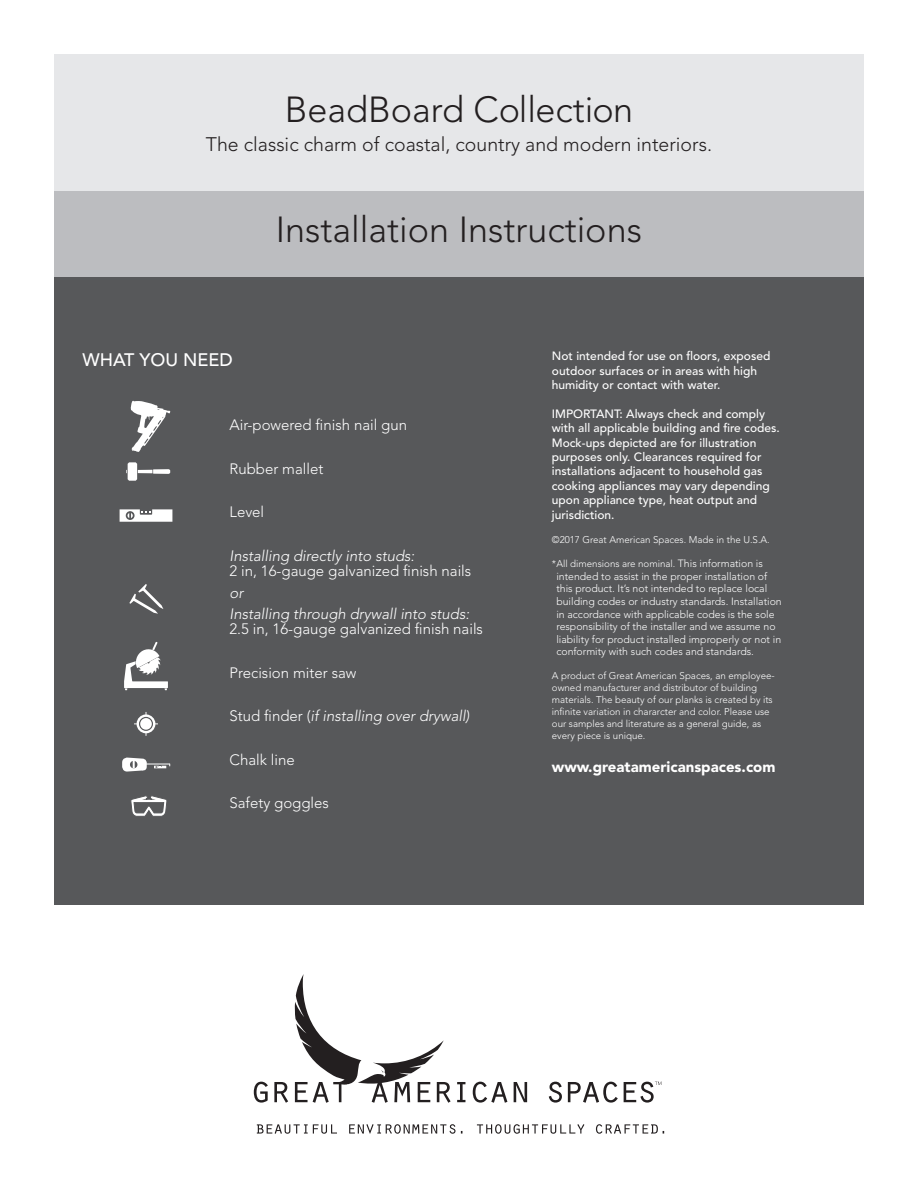
<style>
.page{position:relative;width:918px;height:1188px;background:#fff}
.page>*{position:absolute;margin:0;border:0;box-sizing:border-box;transform-origin:0 0}
.t1{font:300 36px "Avenir";color:#231f20}
.t2{font:300 19.5px "Avenir";color:#231f20}
.t3{font:500 18px "Avenir";color:#fff}
.t4{font:300 15px/15px "Avenir";color:#fff}
.t5{font:italic 300 15px "Avenir";color:#fff}
.t6{font:900 15px "Avenir";color:#fff}
.t7{font:500 12px/14.4px "Avenir";color:#fff}
.t8{font:300 10.5px/12.6px "Avenir";color:#fff}
.t9{font:300 9.75px/12px "Avenir";color:#fff}
.s1{font-style:italic}
.s2{font-style:normal}
.s3{font-size:10.5px}
</style>
<div class="page">
<div style="left:54px;top:277px;width:810px;height:627px;background:#57585a"></div>
<svg style="left:254px;top:974px;width:407px;height:129px"></svg>
<svg style="left:257px;top:1124px;width:407px;height:10px"></svg>
<svg style="left:126px;top:462px;width:11px;height:19px"></svg>
<svg style="left:153px;top:469px;width:17px;height:5px"></svg>
<hr style="left:138px;top:470px;width:14px;height:3px;background:#fff">
<svg style="left:131px;top:401px;width:39px;height:51px"></svg>
<svg style="left:120px;top:509px;width:52px;height:13px"></svg>
<svg style="left:129px;top:584px;width:34px;height:30px"></svg>
<svg style="left:131px;top:796px;width:36px;height:20px"></svg>
<svg style="left:134px;top:712px;width:24px;height:24px"></svg>
<div style="left:140px;top:718px;width:12px;height:12px;background:#fff;border-radius:50%"></div>
<svg style="left:124px;top:642px;width:44px;height:48px"></svg>
<hr style="left:134px;top:764px;width:36px;height:1px;background:#fff">
<svg style="left:154px;top:764px;width:16px;height:4px"></svg>
<svg style="left:122px;top:758px;width:25px;height:14px"></svg>
<div style="left:54px;top:54px;width:810px;height:209px;background:#e6e7e9"></div>
<div style="left:54px;top:192px;width:810px;height:85px;background:#bcbdc0"></div>
<p class="t1" style="left:285px;top:88px;width:350px">BeadBoard Collection</p>
<p class="t2" style="left:206px;top:132px;width:508px">The classic charm of coastal, country and modern interiors.</p>
<p class="t1" style="left:276px;top:209px;width:368px">Installation Instructions</p>
<p class="t3" style="left:82px;top:349px;width:152px">WHAT YOU NEED</p>
<p class="t4" style="left:230px;top:418px;width:179px">Air-powered finish nail gun</p>
<p class="t4" style="left:230px;top:461px;width:95px">Rubber mallet</p>
<p class="t4" style="left:230px;top:505px;width:36px">Level</p>
<p class="t4" style="left:230px;top:548px;width:243px"><span class="s1">Installing directly into studs:<br></span>2 in, 16-gauge galvanized finish nails</p>
<p class="t5" style="left:230px;top:584px;width:15px">or</p>
<p class="t4" style="left:230px;top:607px;width:255px"><span class="s1">Installing through drywall into studs:<br></span>2.5 in, 16-gauge galvanized finish nails</p>
<p class="t4" style="left:230px;top:665px;width:128px">Precision miter saw</p>
<p class="t5" style="left:230px;top:707px;width:242px"><span class="s2">Stud finder (</span>if installing over drywall)</p>
<p class="t4" style="left:230px;top:752px;width:67px">Chalk line</p>
<p class="t4" style="left:230px;top:796px;width:101px">Safety goggles</p>
<p class="t7" style="left:552px;top:349px;width:220px">Not intended for use on floors, exposed outdoor surfaces or in areas with high humidity or contact with water.</p>
<p class="t7" style="left:552px;top:407px;width:230px">IMPORTANT: Always check and comply with all applicable building and fire codes.<br>Mock-ups depicted are for illustration purposes only. Clearances required for installations adjacent to household gas cooking appliances may vary depending upon appliance type, heat output and jurisdiction.</p>
<p class="t9" style="left:552px;top:533px;width:219px">©2017 Great American Spaces. Made in the U.S.A.</p>
<p class="t9" style="left:552px;top:558px;width:213px">*All dimensions are nominal. <span class="s3">This information is</span></p>
<p class="t8" style="left:556px;top:570px;width:227px">intended to assist in the proper installation of this product. It’s not intended to replace local building codes or industry standards. Installation in accordance with applicable codes is the sole responsibility of the installer and we assume no liability for product installed improperly or not in conformity with such codes and standards.</p>
<p class="t9" style="left:552px;top:670px;width:224px">A product of Great American Spaces, an employee&shy;owned manufacturer and distributor of building materials. The beauty of our planks is created by its infinite variation in chararcter and color. Please use our samples and literature as a general guide, as every piece is unique.</p>
<p class="t6" style="left:552px;top:758px;width:225px">www.greatamericanspaces.com</p>
</div>
